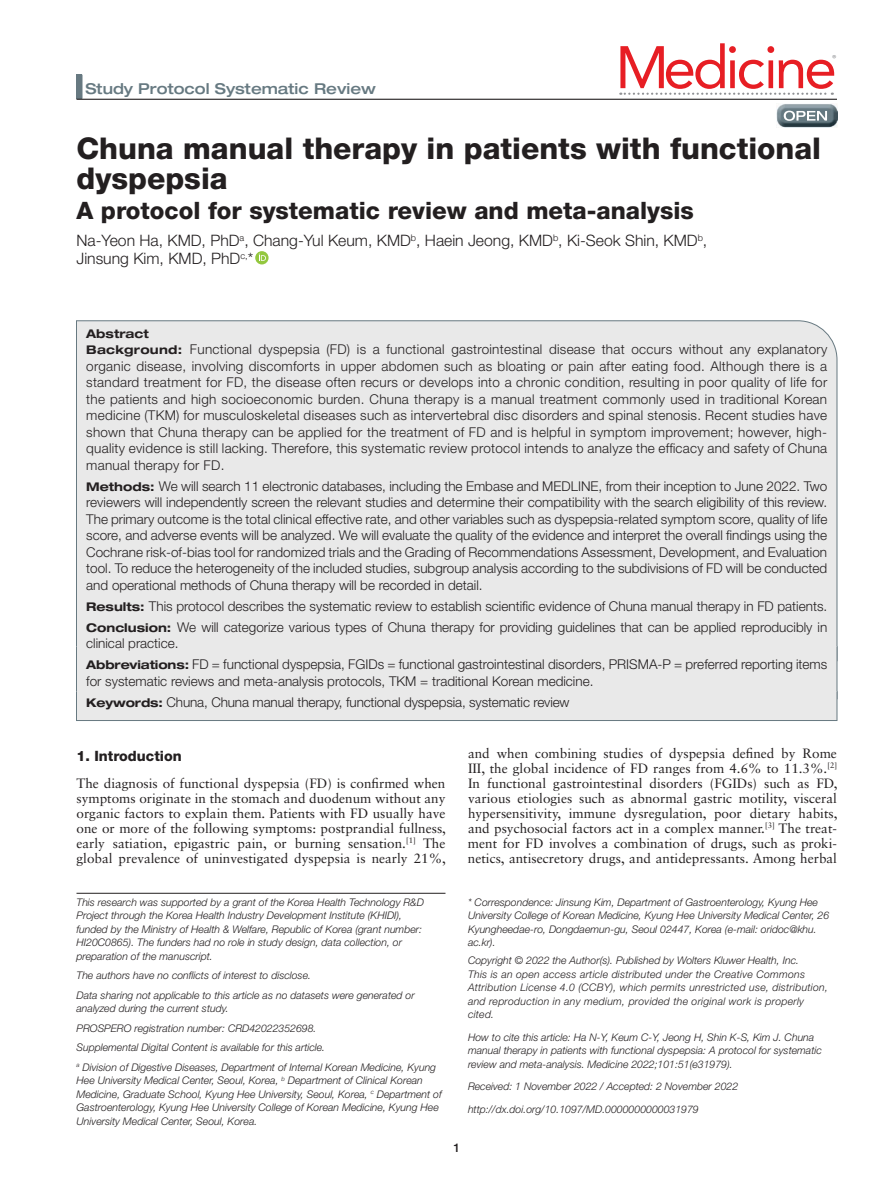
<style>
.page{position:relative;width:891px;height:1188px;background:#fff}
.page>*{position:absolute;margin:0;border:0;box-sizing:border-box;transform-origin:0 0}
.t1{font:59.4px "Avenir";letter-spacing:-.06em;color:#e71e24}
.t2{font:800 30px/30px "Helvetica Neue LT Std";color:#231f20}
.t3{font:800 24px "Helvetica Neue LT Std";color:#231f20}
.t4{font:300 15.75px/18px "Helvetica Neue LT Std";color:#231f20}
.t5{font:500 expanded 15px "Helvetica Neue LT Std";color:#667981}
.t6{font:800 14.25px "Helvetica Neue LT Std";color:#231f20}
.t7{font:300 13.5px/16.5px "Helvetica Neue LT Std";color:#231f20}
.t8{font:13.5px/15px "Sabon LT Std";color:#231f20;text-align:justify}
.t9{font:700 expanded 12px "Helvetica Neue LT Std";color:#231f20}
.t10{font:500 12px "Helvetica Neue LT Std";color:#231f20}
.t11{font:italic 300 10.5px/13.5px "Helvetica Neue LT Std";color:#231f20}
.t12{font:italic 300 10.5px/13.5px "Helvetica Neue LT Std";letter-spacing:.025em;color:#231f20}
.t13{font:500 10.35px "Akzidenz Grotesk BE";color:#909295}
.s1{font-weight:700;font-stretch:expanded;font-size:12px}
</style>
<div class="page">
<div style="left:76px;top:74px;width:6px;height:25px;background:#677981"></div>
<hr style="left:76px;top:99px;width:761px;height:1px;background:#231f20">
<img style="left:776px;top:104px;width:61px;height:24px">
<svg style="left:784px;top:111px;width:43px;height:10px"></svg>
<svg style="left:620px;top:93px;width:213px;height:2px"></svg>
<div style="left:76px;top:320px;width:762px;height:342px;background:#e9e9e9"></div>
<div style="left:76px;top:646px;width:761px;height:54px;background:#e9e9e9"></div>
<div style="left:76px;top:691px;width:761px;height:30px;background:#e9e9e9"></div>
<div style="left:76px;top:691px;width:761px;height:30px;border:1px solid #677981"></div>
<svg style="left:255px;top:251px;width:14px;height:13px"></svg>
<svg style="left:259px;top:254px;width:7px;height:7px"></svg>
<hr style="left:76px;top:893px;width:370px;height:1px;background:#231f20">
<p class="t5" style="left:86px;top:80px;width:292px">Study Protocol Systematic Review</p>
<h1 class="t1" style="left:615px;top:33px;width:223px">Medicine</h1>
<p class="t13" style="left:832px;top:52px;width:6px">®</p>
<h2 class="t2" style="left:76px;top:134px;width:746px">Chuna manual therapy in patients with functional dyspepsia</h2>
<h3 class="t3" style="left:76px;top:197px;width:619px">A protocol for systematic review and meta-analysis</h3>
<p class="t4" style="left:76px;top:231px;width:632px">Na-Yeon Ha, KMD, PhD<sup>a</sup>, Chang-Yul Keum, KMD<sup>b</sup>, Haein Jeong, KMD<sup>b</sup>, Ki-Seok Shin, KMD<sup>b</sup>,<br>Jinsung Kim, KMD, PhD<sup>c,</sup>*</p>
<p class="t9" style="left:86px;top:326px;width:64px">Abstract</p>
<p class="t7" style="left:86px;top:341px;width:743px;text-align:justify"><span class="s1">Background:</span> Functional dyspepsia (FD) is a functional gastrointestinal disease that occurs without any explanatory organic disease, involving discomforts in upper abdomen such as bloating or pain after eating food. Although there is a standard treatment for FD, the disease often recurs or develops into a chronic condition, resulting in poor quality of life for the patients and high socioeconomic burden. Chuna therapy is a manual treatment commonly used in traditional Korean medicine (TKM) for musculoskeletal diseases such as intervertebral disc disorders and spinal stenosis. Recent studies have shown that Chuna therapy can be applied for the treatment of FD and is helpful in symptom improvement; however, high&shy;quality evidence is still lacking. Therefore, this systematic review protocol intends to analyze the efficacy and safety of Chuna manual therapy for FD.</p>
<p class="t7" style="left:86px;top:478px;width:743px;text-align:justify"><span class="s1">Methods:</span> We will search 11 electronic databases, including the Embase and MEDLINE, from their inception to June 2022. Two reviewers will independently screen the relevant studies and determine their compatibility with the search eligibility of this review.<br>The primary outcome is the total clinical effective rate, and other variables such as dyspepsia-related symptom score, quality of life score, and adverse events will be analyzed. We will evaluate the quality of the evidence and interpret the overall findings using the Cochrane risk-of-bias tool for randomized trials and the Grading of Recommendations Assessment, Development, and Evaluation tool. To reduce the heterogeneity of the included studies, subgroup analysis according to the subdivisions of FD will be conducted and operational methods of Chuna therapy will be recorded in detail.</p>
<p class="t7" style="left:86px;top:595px;width:743px;line-height:21px"><span class="s1">Results:</span> This protocol describes the systematic review to establish scientific evidence of Chuna manual therapy in FD patients.<br><span class="s1">Conclusion:</span> We will categorize various types of Chuna therapy for providing guidelines that can be applied reproducibly in</p>
<p class="t7" style="left:86px;top:633px;width:743px;line-height:21px">clinical practice.<br><span class="s1">Abbreviations:</span> FD = functional dyspepsia, FGIDs = functional gastrointestinal disorders, PRISMA-P = preferred reporting items</p>
<p class="t7" style="left:86px;top:670px;width:509px;line-height:21px">for systematic reviews and meta-analysis protocols, TKM = traditional Korean medicine.<br><span class="s1">Keywords:</span> Chuna, Chuna manual therapy, functional dyspepsia, systematic review</p>
<p class="t6" style="left:76px;top:747px;width:107px">1. Introduction</p>
<p class="t8" style="left:76px;top:776px;width:371px">The diagnosis of functional dyspepsia (FD) is confirmed when symptoms originate in the stomach and duodenum without any organic factors to explain them. Patients with FD usually have one or more of the following symptoms: postprandial fullness, early satiation, epigastric pain, or burning sensation.<sup>[1]</sup> The global prevalence of uninvestigated dyspepsia is nearly 21%,</p>
<p class="t8" style="left:468px;top:746px;width:371px">and when combining studies of dyspepsia defined by Rome III, the global incidence of FD ranges from 4.6% to 11.3%.<sup>[2] </sup>In functional gastrointestinal disorders (FGIDs) such as FD, various etiologies such as abnormal gastric motility, visceral hypersensitivity, immune dysregulation, poor dietary habits, and psychosocial factors act in a complex manner.<sup>[3]</sup> The treat&shy;ment for FD involves a combination of drugs, such as proki&shy;netics, antisecretory drugs, and antidepressants. Among herbal</p>
<p class="t11" style="left:76px;top:895px;width:349px">This research was supported by a grant of the Korea Health Technology R&amp;D Project through the Korea Health Industry Development Institute (KHIDI), funded by the Ministry of Health &amp; Welfare, Republic of Korea (grant number:<br>HI20C0865). The funders had no role in study design, data collection, or preparation of the manuscript.</p>
<p class="t11" style="left:76px;top:966px;width:340px;line-height:19.5px">The authors have no conflicts of interest to disclose.<br>Data sharing not applicable to this article as no datasets were generated or</p>
<p class="t11" style="left:76px;top:999px;width:361px;line-height:19.5px">analyzed during the current study.<br>PROSPERO registration number: CRD42022352698.<br>Supplemental Digital Content is available for this article.<br><sup>a</sup> Division of Digestive Diseases, Department of Internal Korean Medicine, Kyung</p>
<p class="t11" style="left:76px;top:1074px;width:367px">Hee University Medical Center, Seoul, Korea, <sup>b</sup> Department of Clinical Korean Medicine, Graduate School, Kyung Hee University, Seoul, Korea, <sup>c</sup> Department of Gastroenterology, Kyung Hee University College of Korean Medicine, Kyung Hee University Medical Center, Seoul, Korea.</p>
<p class="t11" style="left:468px;top:895px;width:363px">* Correspondence: Jinsung Kim, Department of Gastroenterology, Kyung Hee University College of Korean Medicine, Kyung Hee University Medical Center, 26<br>Kyungheedae-ro, Dongdaemun-gu, Seoul 02447, Korea (e-mail: oridoc@khu. ac.kr).</p>
<p class="t12" style="left:468px;top:954px;width:362px">Copyright © 2022 the Author(s). Published by Wolters Kluwer Health, Inc.<br>This is an open access article distributed under the Creative Commons Attribution License 4.0 (CCBY), which permits unrestricted use, distribution, and reproduction in any medium, provided the original work is properly cited.</p>
<p class="t11" style="left:468px;top:1030px;width:355px">How to cite this article: Ha N-Y, Keum C-Y, Jeong H, Shin K-S, Kim J. Chuna manual therapy in patients with functional dyspepsia: A protocol for systematic review and meta-analysis. Medicine 2022;101:51(e31979).</p>
<p class="t11" style="left:468px;top:1075px;width:272px;line-height:22.5px">Received: 1 November 2022 / Accepted: 2 November 2022 http://dx.doi.org/10.1097/MD.0000000000031979</p>
<p class="t10" style="left:453px;top:1140px;width:8px">1</p>
</div>
